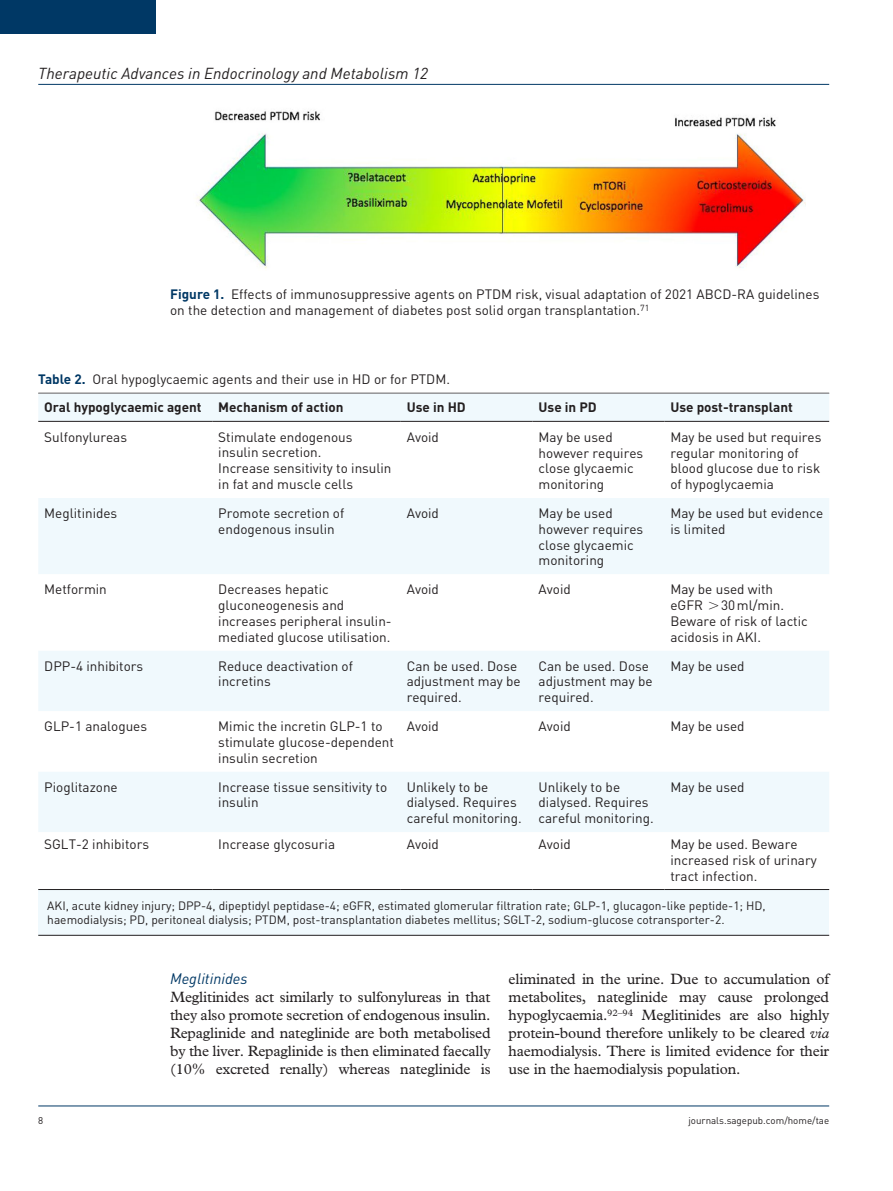
<style>
.page{position:relative;width:893px;height:1191px;background:#fff}
.page>*{position:absolute;margin:0;border:0;box-sizing:border-box;transform-origin:0 0}
.t1{font:italic 15.75px "DIN";color:#231f20}
.t2{font:15px/18px "Plantin Std";letter-spacing:-.01em;color:#231f20;text-align:justify}
.t3{font:italic 15px "DIN";color:#003865}
.t4{font:13.5px/15.8px "DIN";color:#231f20}
.t5{font:700 13.5px "DIN";color:#231f20}
.t6{font:12px/14.2px "DIN";color:#231f20}
.t7{font:9.75px "DIN";color:#231f20}
.s1{font-weight:700;color:#003865}
.s2{font-weight:700}
.s3{font-style:italic}
</style>
<div class="page">
<hr style="left:38px;top:84px;width:791px;height:1px;background:#003865">
<hr style="left:38px;top:1105px;width:791px;height:1px;background:#003865">
<div style="left:0;top:0;width:155px;height:34px;background:#003865"></div>
<div style="left:38px;top:888px;width:791px;height:47px;background:#f0f9fd"></div>
<img style="left:197px;top:110px;width:609px;height:159px">
<hr style="left:38px;top:935px;width:791px;height:1px;background:#231f20">
<svg style="left:38px;top:393px;width:791px;height:28px;fill:#f0f9fd"></svg>
<svg style="left:38px;top:498px;width:791px;height:391px;fill:#f4fafd"></svg>
<hr style="left:38px;top:421px;width:174px;height:1px;background:#231f20">
<hr style="left:212px;top:421px;width:189px;height:1px;background:#231f20">
<hr style="left:401px;top:421px;width:132px;height:1px;background:#231f20">
<hr style="left:533px;top:421px;width:131px;height:1px;background:#231f20">
<hr style="left:664px;top:421px;width:165px;height:1px;background:#231f20">
<hr style="left:38px;top:889px;width:174px;height:1px;background:#231f20">
<hr style="left:212px;top:889px;width:189px;height:1px;background:#231f20">
<hr style="left:401px;top:889px;width:132px;height:1px;background:#231f20">
<hr style="left:533px;top:889px;width:131px;height:1px;background:#231f20">
<hr style="left:664px;top:889px;width:165px;height:1px;background:#231f20">
<svg style="left:709px;top:602px;width:9px;height:7px"></svg>
<p class="t1" style="left:38px;top:63px;width:391px">Therapeutic Advances in Endocrinology and Metabolism 12</p>
<p class="t4" style="left:170px;top:286px;width:651px"><span class="s1">Figure 1.</span> Effects of immunosuppressive agents on PTDM risk, visual adaptation of 2021 ABCD-RA guidelines on the detection and management of diabetes post solid organ transplantation.<sup>71</sup></p>
<p class="t4" style="left:44px;top:364px;width:407px;line-height:28.5px;text-indent:-6px"><span class="s1">Table 2.</span> Oral hypoglycaemic agents and their use in HD or for PTDM.<br><span class="s2">Oral hypoglycaemic agent Mechanism of action</span></p>
<p class="t5" style="left:407px;top:399px;width:61px">Use in HD</p>
<p class="t5" style="left:539px;top:399px;width:60px">Use in PD</p>
<p class="t5" style="left:670px;top:399px;width:124px">Use post-transplant</p>
<p class="t4" style="left:44px;top:429px;width:84px">Sulfonylureas</p>
<p class="t4" style="left:218px;top:429px;width:175px">Stimulate endogenous insulin secretion.<br>Increase sensitivity to insulin in fat and muscle cells</p>
<p class="t4" style="left:407px;top:429px;width:34px">Avoid</p>
<p class="t4" style="left:539px;top:429px;width:106px">May be used however requires close glycaemic monitoring</p>
<p class="t4" style="left:670px;top:429px;width:153px">May be used but requires regular monitoring of blood glucose due to risk of hypoglycaemia</p>
<p class="t4" style="left:44px;top:505px;width:75px">Meglitinides</p>
<p class="t4" style="left:218px;top:505px;width:128px">Promote secretion of endogenous insulin</p>
<p class="t4" style="left:407px;top:505px;width:34px">Avoid</p>
<p class="t4" style="left:539px;top:505px;width:106px">May be used however requires close glycaemic monitoring</p>
<p class="t4" style="left:670px;top:505px;width:154px">May be used but evidence is limited</p>
<p class="t4" style="left:44px;top:581px;width:64px">Metformin</p>
<p class="t4" style="left:218px;top:581px;width:175px">Decreases hepatic gluconeogenesis and increases peripheral insulin&shy;mediated glucose utilisation.</p>
<p class="t4" style="left:407px;top:581px;width:34px">Avoid</p>
<p class="t4" style="left:539px;top:581px;width:34px">Avoid</p>
<p class="t4" style="left:670px;top:581px;width:104px">May be used with eGFR</p>
<p class="t4" style="left:670px;top:597px;width:139px;text-indent:51px">30ml/min.<br>Beware of risk of lactic acidosis in AKI.</p>
<p class="t4" style="left:44px;top:657px;width:101px">DPP-4 inhibitors</p>
<p class="t4" style="left:218px;top:657px;width:136px">Reduce deactivation of incretins</p>
<p class="t4" style="left:407px;top:657px;width:115px">Can be used. Dose adjustment may be required.</p>
<p class="t4" style="left:539px;top:657px;width:115px">Can be used. Dose adjustment may be required.</p>
<p class="t4" style="left:670px;top:657px;width:76px">May be used</p>
<p class="t4" style="left:44px;top:718px;width:104px">GLP-1 analogues</p>
<p class="t4" style="left:218px;top:718px;width:177px">Mimic the incretin GLP-1 to stimulate glucose-dependent insulin secretion</p>
<p class="t4" style="left:407px;top:718px;width:34px">Avoid</p>
<p class="t4" style="left:539px;top:718px;width:34px">Avoid</p>
<p class="t4" style="left:670px;top:718px;width:76px">May be used</p>
<p class="t4" style="left:44px;top:778px;width:75px">Pioglitazone</p>
<p class="t4" style="left:218px;top:778px;width:170px">Increase tissue sensitivity to insulin</p>
<p class="t4" style="left:407px;top:778px;width:117px">Unlikely to be dialysed. Requires careful monitoring.</p>
<p class="t4" style="left:539px;top:778px;width:117px">Unlikely to be dialysed. Requires careful monitoring.</p>
<p class="t4" style="left:670px;top:778px;width:76px">May be used</p>
<p class="t4" style="left:44px;top:836px;width:106px">SGLT-2 inhibitors</p>
<p class="t4" style="left:218px;top:836px;width:118px">Increase glycosuria</p>
<p class="t4" style="left:407px;top:836px;width:34px">Avoid</p>
<p class="t4" style="left:539px;top:836px;width:34px">Avoid</p>
<p class="t4" style="left:670px;top:836px;width:148px">May be used. Beware increased risk of urinary tract infection.</p>
<p class="t6" style="left:47px;top:898px;width:720px">AKI, acute kidney injury; DPP-4, dipeptidyl peptidase-4; eGFR, estimated glomerular filtration rate; GLP-1, glucagon-like peptide-1; HD, haemodialysis; PD, peritoneal dialysis; PTDM, post-transplantation diabetes mellitus; SGLT-2, sodium-glucose cotransporter-2.</p>
<p class="t3" style="left:170px;top:969px;width:79px">Meglitinides</p>
<p class="t2" style="left:170px;top:988px;width:322px">Meglitinides act similarly to sulfonylureas in that they also promote secretion of endogenous insulin.<br>Repaglinide and nateglinide are both metabolised by the liver. Repaglinide is then eliminated faecally (10% excreted renally) whereas nateglinide is</p>
<p class="t2" style="left:509px;top:970px;width:322px">eliminated in the urine. Due to accumulation of metabolites, nateglinide may cause prolonged hypoglycaemia.<sup>92–94</sup> Meglitinides are also highly protein-bound therefore unlikely to be cleared <span class="s3">via </span>haemodialysis. There is limited evidence for their use in the haemodialysis population.</p>
<p class="t7" style="left:38px;top:1114px;width:7px">8</p>
<p class="t7" style="left:688px;top:1114px;width:142px">journals.sagepub.com/home/tae</p>
</div>
